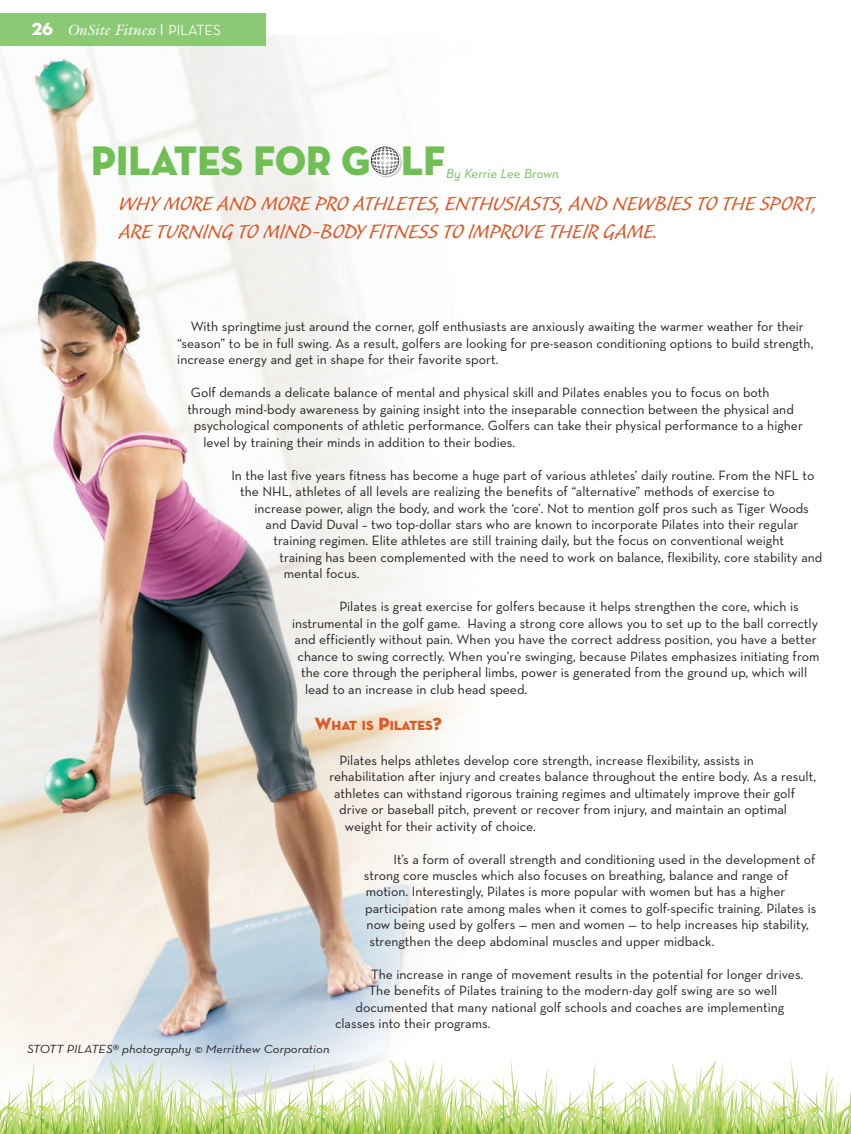
<style>
.page{position:relative;width:851px;height:1134px;background:#fff}
.page>*{position:absolute;margin:0;border:0;box-sizing:border-box;transform-origin:0 0}
.t1{font:42px "Neutra Display Titling";color:#6fbf54;scale:.95 1}
.t2{font:27px/28.5px "Caliban";color:#dd5827;scale:.95 1}
.t3{font:italic 15px "Galliard";color:#fff}
.t4{font:13.65px/16.5px "Neutra Text";color:#231f20}
.t5{font:italic 13.5px "Neutra Text";color:#6fbf54}
.t6{font:13.5px "Neutra Display Titling";color:#dd5827}
.t7{font:italic 12px "Neutra Text";color:#231f20;scale:1.09 1}
.s1{font-family:"Neutra Display Titling";font-style:normal;font-size:18px}
.s2{font-family:"Helvetica";font-style:normal}
.s3{font-family:"Neutra Display";font-weight:500;font-style:normal}
.s4{font-size:18px}
</style>
<div class="page">
<img style="left:0;top:36px;width:464px;height:1020px">
<div style="left:0;top:13px;width:266px;height:33px;background:#8cc974"></div>
<svg style="left:0;top:1056px;width:851px;height:78px"></svg>
<svg style="left:370px;top:145px;width:32px;height:32px"></svg>
<p class="t3" style="left:32px;top:21px;width:190px"><span class="s1">26</span> OnSite Fitness <span class="s2">|</span> <span class="s3">PILATES</span></p>
<h1 class="t1" style="left:91px;top:136px;width:374px">PILATES FOR GOLF</h1>
<p class="t5" style="left:446px;top:166px;width:114px">By Kerrie Lee Brown</p>
<h2 class="t2" style="left:119px;top:191px;width:736px">WHY MORE AND MORE PRO ATHLETES, ENTHUSIASTS, AND NEWBIES TO THE SPORT,<br>ARE TURNING TO MIND-BODY FITNESS TO IMPROVE THEIR GAME.</h2>
<p class="t4" style="left:177px;top:318px;width:637px;text-indent:14px">With springtime just around the corner, golf enthusiasts are anxiously awaiting the warmer weather for their “season” to be in full swing. As a result, golfers are looking for pre-season conditioning options to build strength, increase energy and get in shape for their favorite sport.</p>
<p class="t4" style="left:191px;top:384px;width:580px">Golf demands a delicate balance of mental and physical skill and Pilates enables you to focus on both</p>
<p class="t4" style="left:187px;top:401px;width:608px">through mind-body awareness by gaining insight into the inseparable connection between the physical and</p>
<p class="t4" style="left:194px;top:417px;width:610px">psychological components of athletic performance. Golfers can take their physical performance to a higher</p>
<p class="t4" style="left:203px;top:434px;width:313px">level by training their minds in addition to their bodies.</p>
<p class="t4" style="left:240px;top:467px;width:576px;text-indent:-9px">In the last five years fitness has become a huge part of various athletes’ daily routine. From the NFL to the NHL, athletes of all levels are realizing the benefits of “alternative” methods of exercise to</p>
<p class="t4" style="left:254px;top:500px;width:556px">increase power, align the body, and work the ‘core’. Not to mention golf pros such as Tiger Woods</p>
<p class="t4" style="left:265px;top:516px;width:534px">and David Duval – two top-dollar stars who are known to incorporate Pilates into their regular</p>
<p class="t4" style="left:273px;top:533px;width:512px">training regimen. Elite athletes are still training daily, but the focus on conventional weight</p>
<p class="t4" style="left:279px;top:549px;width:544px">training has been complemented with the need to work on balance, flexibility, core stability and</p>
<p class="t4" style="left:284px;top:565px;width:77px">mental focus.</p>
<p class="t4" style="left:339px;top:598px;width:461px">Pilates is great exercise for golfers because it helps strengthen the core, which is</p>
<p class="t4" style="left:292px;top:615px;width:527px">instrumental in the golf game. Having a strong core allows you to set up to the ball correctly</p>
<p class="t4" style="left:294px;top:631px;width:523px">and efficiently without pain. When you have the correct address position, you have a better</p>
<p class="t4" style="left:297px;top:648px;width:523px">chance to swing correctly. When you’re swinging, because Pilates emphasizes initiating from</p>
<p class="t4" style="left:301px;top:664px;width:507px">the core through the peripheral limbs, power is generated from the ground up, which will</p>
<p class="t4" style="left:305px;top:681px;width:224px">lead to an increase in club head speed.</p>
<p class="t6" style="left:315px;top:717px;width:128px"><span class="s4">W</span>HAT IS <span class="s4">P</span>ILATES<span class="s4">?</span></p>
<p class="t4" style="left:339px;top:752px;width:416px">Pilates helps athletes develop core strength, increase flexibility, assists in</p>
<p class="t4" style="left:329px;top:768px;width:488px">rehabilitation after injury and creates balance throughout the entire body. As a result,</p>
<p class="t4" style="left:334px;top:785px;width:462px">athletes can withstand rigorous training regimes and ultimately improve their golf</p>
<p class="t4" style="left:339px;top:801px;width:449px">drive or baseball pitch, prevent or recover from injury, and maintain an optimal</p>
<p class="t4" style="left:345px;top:818px;width:192px">weight for their activity of choice.</p>
<p class="t4" style="left:393px;top:851px;width:423px">It’s a form of overall strength and conditioning used in the development of</p>
<p class="t4" style="left:364px;top:867px;width:426px">strong core muscles which also focuses on breathing, balance and range of</p>
<p class="t4" style="left:365px;top:884px;width:421px">motion. Interestingly, Pilates is more popular with women but has a higher</p>
<p class="t4" style="left:365px;top:900px;width:453px">participation rate among males when it comes to golf-specific training. Pilates is</p>
<p class="t4" style="left:366px;top:916px;width:443px">now being used by golfers — men and women — to help increases hip stability,</p>
<p class="t4" style="left:369px;top:933px;width:346px">strengthen the deep abdominal muscles and upper midback.</p>
<p class="t4" style="left:371px;top:966px;width:433px">The increase in range of movement results in the potential for longer drives.</p>
<p class="t4" style="left:369px;top:982px;width:410px">The benefits of Pilates training to the modern-day golf swing are so well</p>
<p class="t4" style="left:355px;top:999px;width:430px">documented that many national golf schools and coaches are implementing</p>
<p class="t4" style="left:335px;top:1015px;width:157px">classes into their programs.</p>
<p class="t7" style="left:27px;top:1042px;width:279px">STOTT PILATES® photography © Merrithew Corporation</p>
</div>
